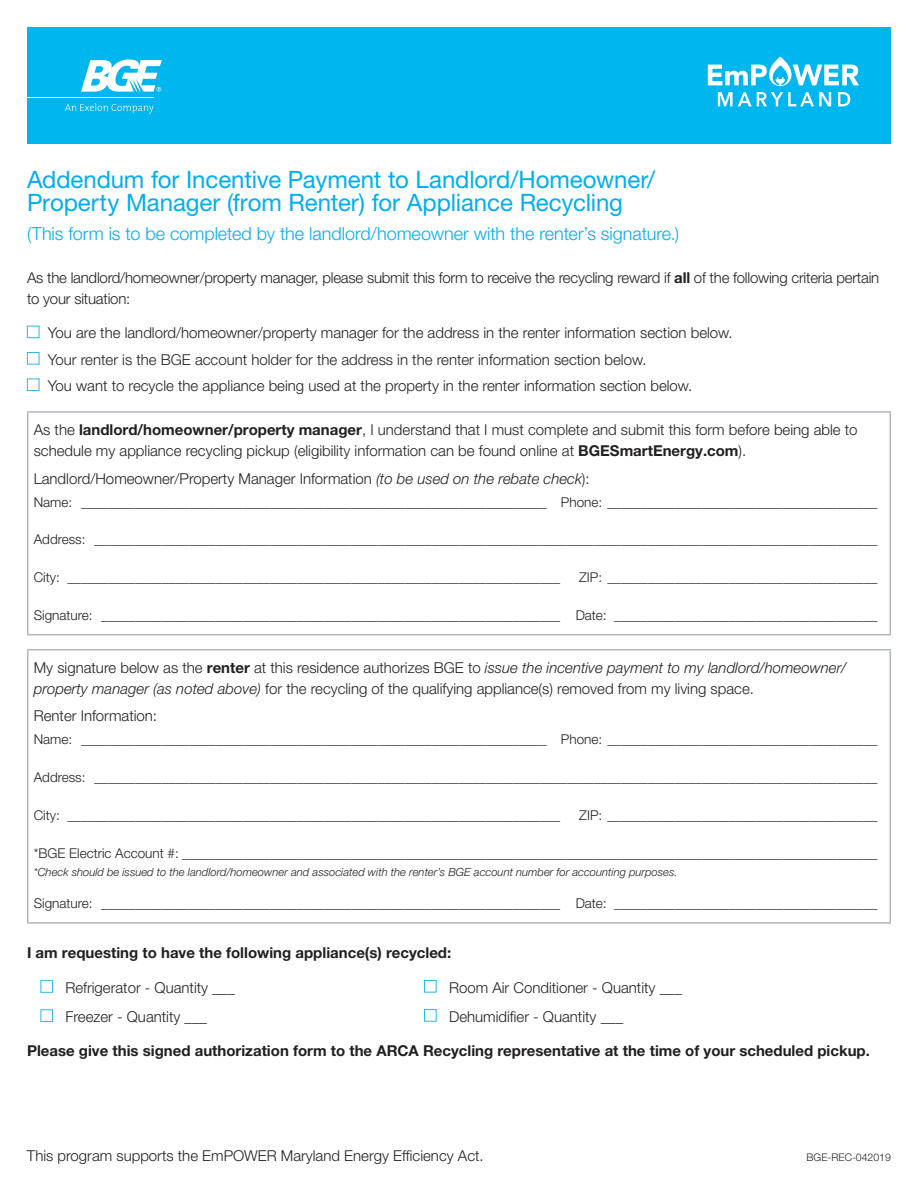
<style>
.page{position:relative;width:918px;height:1188px;background:#fff}
.page>*{position:absolute;margin:0;border:0;box-sizing:border-box;transform-origin:0 0}
.t1{font:24px/22.5px "Helvetica Neue LT Pro";letter-spacing:-.005em;color:#00aeef}
.t2{font:300 18px "Helvetica Neue LT Pro";color:#00aeef}
.t3{font:300 15px/21px "Helvetica Neue LT Pro";color:#231f20}
.t4{font:700 15px "Helvetica Neue LT Pro";color:#231f20}
.t5{font:300 13.5px "Helvetica Neue LT Pro";color:#231f20}
.t6{font:italic 300 11.25px "Helvetica Neue LT Pro";color:#231f20}
.t7{font:300 10.5px "Helvetica Neue LT Pro";color:#231f20}
.s1{font-weight:700}
.s2{font-style:italic}
</style>
<div class="page">
<div style="left:27px;top:326px;width:12px;height:12px;border:1px solid #30b5e6"></div>
<div style="left:27px;top:352px;width:12px;height:13px;border:1px solid #30b5e6"></div>
<div style="left:27px;top:379px;width:12px;height:12px;border:1px solid #30b5e6"></div>
<hr style="left:27px;top:411px;width:864px;height:2px;background:#b2b7bb">
<hr style="left:27px;top:413px;width:1px;height:221px;background:#b2b7bb">
<hr style="left:890px;top:413px;width:1px;height:221px;background:#b2b7bb">
<hr style="left:27px;top:634px;width:864px;height:1px;background:#b2b7bb">
<hr style="left:27px;top:649px;width:864px;height:1px;background:#b2b7bb">
<hr style="left:27px;top:650px;width:1px;height:272px;background:#b2b7bb">
<hr style="left:890px;top:650px;width:1px;height:272px;background:#b2b7bb">
<hr style="left:27px;top:922px;width:864px;height:2px;background:#b2b7bb">
<div style="left:40px;top:980px;width:13px;height:13px;border:1px solid #30b5e6"></div>
<div style="left:40px;top:1009px;width:13px;height:13px;border:1px solid #30b5e6"></div>
<div style="left:27px;top:27px;width:864px;height:116px;background:#00b6ef"></div>
<hr style="left:27px;top:98px;width:127px;height:1px;background:#fff">
<svg style="left:65px;top:103px;width:89px;height:11px"></svg>
<svg style="left:81px;top:60px;width:81px;height:32px"></svg>
<svg style="left:708px;top:57px;width:151px;height:29px"></svg>
<svg style="left:718px;top:92px;width:113px;height:14px"></svg>
<svg style="left:838px;top:92px;width:12px;height:14px"></svg>
<div style="left:424px;top:980px;width:13px;height:13px;border:1px solid #30b5e6"></div>
<div style="left:424px;top:1009px;width:13px;height:13px;border:1px solid #30b5e6"></div>
<h1 class="t1" style="left:27px;top:168px;width:630px">Addendum for Incentive Payment to Landlord/Homeowner/<br>Property Manager (from Renter) for Appliance Recycling</h1>
<h2 class="t2" style="left:27px;top:223px;width:654px">(This form is to be completed by the landlord/homeowner with the renter’s signature.)</h2>
<p class="t3" style="left:27px;top:266px;width:854px">As the landlord/homeowner/property manager, please submit this form to receive the recycling reward if <span class="s1">all</span> of the following criteria pertain to your situation:</p>
<p class="t3" style="left:48px;top:319px;width:686px;line-height:26.4px">You are the landlord/homeowner/property manager for the address in the renter information section below.<br>Your renter is the BGE account holder for the address in the renter information section below.<br>You want to recycle the appliance being used at the property in the renter information section below.</p>
<p class="t3" style="left:34px;top:419px;width:825px">As the <span class="s1">landlord/homeowner/property manager</span>, I understand that I must complete and submit this form before being able to schedule my appliance recycling pickup (eligibility information can be found online at <span class="s1">BGESmartEnergy.com</span>).</p>
<p class="t3" style="left:34px;top:468px;width:558px">Landlord/Homeowner/Property Manager Information <span class="s2">(to be used on the rebate check</span>):</p>
<p class="t5" style="left:34px;top:494px;width:845px">Name: _____________________________________________________________________ Phone: ________________________________________</p>
<p class="t5" style="left:34px;top:531px;width:845px">Address: ____________________________________________________________________________________________________________________</p>
<p class="t5" style="left:34px;top:569px;width:528px">City: _________________________________________________________________________</p>
<p class="t5" style="left:579px;top:569px;width:300px">ZIP: ________________________________________</p>
<p class="t5" style="left:34px;top:607px;width:845px">Signature: ____________________________________________________________________ Date: _______________________________________</p>
<p class="t3" style="left:34px;top:657px;width:814px">My signature below as the <span class="s1">renter</span> at this residence authorizes BGE to <span class="s2">issue the incentive payment to my landlord/homeowner/ property manager (as noted above)</span> for the recycling of the qualifying appliance(s) removed from my living space.</p>
<p class="t3" style="left:34px;top:705px;width:125px">Renter Information:</p>
<p class="t5" style="left:34px;top:731px;width:845px">Name: _____________________________________________________________________ Phone: ________________________________________</p>
<p class="t5" style="left:34px;top:769px;width:845px">Address: ____________________________________________________________________________________________________________________</p>
<p class="t5" style="left:34px;top:807px;width:528px">City: _________________________________________________________________________</p>
<p class="t5" style="left:579px;top:807px;width:300px">ZIP: ________________________________________</p>
<p class="t5" style="left:34px;top:845px;width:845px">*BGE Electric Account #: _______________________________________________________________________________________________________</p>
<p class="t6" style="left:34px;top:865px;width:645px">*Check should be issued to the landlord/homeowner and associated with the renter’s BGE account number for accounting purposes.</p>
<p class="t5" style="left:34px;top:895px;width:845px">Signature: ____________________________________________________________________ Date: _______________________________________</p>
<p class="t4" style="left:27px;top:944px;width:426px">I am requesting to have the following appliance(s) recycled:</p>
<p class="t3" style="left:65px;top:973px;width:171px;line-height:29.1px">Refrigerator - Quantity ___<br>Freezer - Quantity ___</p>
<p class="t4" style="left:27px;top:1042px;width:844px">Please give this signed authorization form to the ARCA Recycling representative at the time of your scheduled pickup.</p>
<p class="t3" style="left:449px;top:972px;width:235px;line-height:29.1px">Room Air Conditioner - Quantity ___<br>Dehumidifier - Quantity ___</p>
<p class="t3" style="left:27px;top:1145px;width:458px">This program supports the EmPOWER Maryland Energy Efficiency Act.</p>
<p class="t7" style="left:807px;top:1151px;width:86px">BGE-REC-042019</p>
</div>
